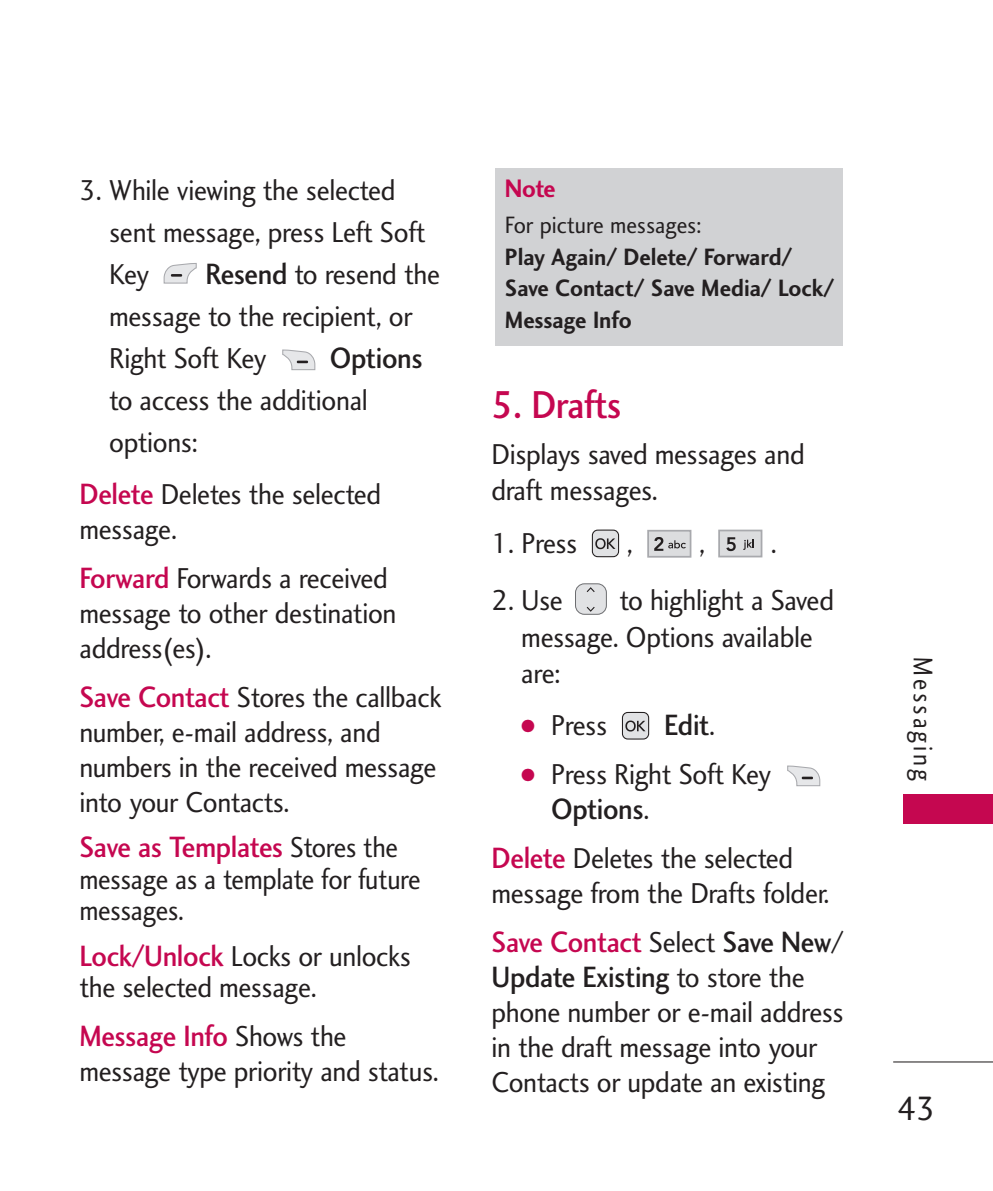
<style>
.page{position:relative;width:993px;height:1191px;background:#fff}
.page>*{position:absolute;margin:0;border:0;box-sizing:border-box;transform-origin:0 0}
.t1{font:40.25px "Charlotte Sans Medium Let Plain";letter-spacing:-.01em;color:#c50750;scale:.9 1}
.t2{font:35px "Charlotte Sans Book Let Plain";color:#231f20;scale:.93 1}
.t3{font:30.45px/35px "Charlotte Sans Medium Let Plain";letter-spacing:-.01em;color:#231f20;scale:.92 1}
.t4{font:30.45px "Charlotte Sans Medium Let Plain";letter-spacing:-.01em;color:#c50750;scale:.92 1}
.t5{font:29.75px/35px "Charlotte Sans Book Plain";letter-spacing:-.01em;color:#231f20;scale:.93 1}
.t6{font:29.75px/31.5px "Charlotte Sans Book Plain";letter-spacing:-.01em;color:#231f20;scale:.9 1}
.t7{font:28px "Charlotte Sans Book Let Plain";letter-spacing:.12em;color:#231f20;scale:.85 1}
.t8{font:26.25px "Charlotte Sans Bold Let Plain";color:#c50750;scale:.92 1}
.t9{font:24.5px/31.5px "Charlotte Sans Bold Plain";color:#231f20;scale:.93 1}
.t10{font:24.5px "Charlotte Sans Book Plain";color:#231f20;scale:.93 1}
.s1{font-family:"Charlotte Sans Medium Let Plain";font-size:30.45px}
.s2{font-family:"Charlotte Sans Medium Let Plain";font-size:30.45px;color:#c50750}
.s3{font-family:"Charlotte Sans Book Plain";font-size:29.75px;color:#231f20}
.s4{color:#c50750}
.s5{font-family:"Charlotte Sans Book Plain";font-size:29.75px}
</style>
<div class="page">
<hr style="left:892px;top:1061px;width:100px;height:1px;background:#231f20">
<div style="left:903px;top:794px;width:89px;height:29px;background:#c50750"></div>
<svg style="left:787px;top:765px;width:33px;height:21px"></svg>
<svg style="left:621px;top:711px;width:28px;height:29px"></svg>
<div style="left:575px;top:584px;width:31px;height:30px;background:#e1e2e4;border-radius:9px"></div>
<div style="left:575px;top:583px;width:31px;height:31px;border:1px solid #6c6d70;border-radius:9px"></div>
<svg style="left:586px;top:607px;width:8px;height:5px"></svg>
<svg style="left:586px;top:587px;width:8px;height:5px"></svg>
<div style="left:718px;top:530px;width:43px;height:26px;background:#dcdddf"></div>
<div style="left:718px;top:529px;width:44px;height:28px;border:2px solid #a8a9ad"></div>
<svg style="left:743px;top:539px;width:10px;height:11px"></svg>
<svg style="left:726px;top:537px;width:9px;height:14px"></svg>
<div style="left:648px;top:531px;width:42px;height:26px;background:#dcdddf"></div>
<div style="left:647px;top:530px;width:44px;height:27px;border:2px solid #a8a9ad"></div>
<svg style="left:654px;top:537px;width:31px;height:14px"></svg>
<svg style="left:591px;top:529px;width:28px;height:29px"></svg>
<div style="left:495px;top:168px;width:347px;height:178px;background:#d1d2d4"></div>
<svg style="left:282px;top:349px;width:34px;height:22px"></svg>
<svg style="left:163px;top:263px;width:34px;height:21px"></svg>
<p class="t5" style="left:109px;top:172px;width:341px;line-height:42px;text-indent:-30px">3. While viewing the selected sent message, press Left Soft<br>Key</p>
<p class="t5" style="left:109px;top:256px;width:357px;line-height:42px;text-indent:96px"><span class="s1">Resend</span> to resend the message to the recipient, or<br>Right Soft Key</p>
<p class="t3" style="left:330px;top:340px;width:102px">Options</p>
<p class="t5" style="left:109px;top:382px;width:279px;line-height:42px">to access the additional options:</p>
<p class="t5" style="left:79px;top:479px;width:326px"><span class="s2">Delete</span> Deletes the selected message.</p>
<p class="t5" style="left:79px;top:563px;width:342px"><span class="s2">Forward</span> Forwards a received message to other destination address(es).</p>
<p class="t5" style="left:79px;top:682px;width:390px"><span class="s2">Save Contact</span> Stores the callback number, e-mail address, and numbers in the received message into your Contacts.</p>
<p class="t4" style="left:79px;top:829px;width:348px">Save as Templates <span class="s3">Stores the</span></p>
<p class="t6" style="left:79px;top:866px;width:380px">message as a template for future messages.</p>
<p class="t5" style="left:79px;top:942px;width:357px;line-height:31.5px"><span class="s2">Lock/Unlock</span> Locks or unlocks the selected message.</p>
<p class="t4" style="left:79px;top:1017px;width:292px">Message Info <span class="s3">Shows the</span></p>
<p class="t5" style="left:79px;top:1056px;width:388px">message type priority and status.</p>
<p class="t8" style="left:505px;top:173px;width:57px">Note</p>
<p class="t10" style="left:505px;top:216px;width:213px">For picture messages:</p>
<p class="t9" style="left:505px;top:243px;width:355px">Play Again/ Delete/ Forward/<br>Save Contact/ Save Media/ Lock/<br>Message Info</p>
<h1 class="t1" style="left:491px;top:380px;width:146px">5. Drafts</h1>
<p class="t5" style="left:491px;top:440px;width:338px">Displays saved messages and draft messages.</p>
<p class="t5" style="left:491px;top:528px;width:94px">1. Press</p>
<p class="t5" style="left:626px;top:528px;width:8px">,</p>
<p class="t5" style="left:698px;top:528px;width:8px">,</p>
<p class="t5" style="left:770px;top:528px;width:8px">.</p>
<p class="t5" style="left:491px;top:585px;width:78px">2. Use</p>
<p class="t5" style="left:521px;top:584px;width:337px;line-height:36.8px;text-indent:98px">to highlight a Saved message. Options available are:</p>
<p class="t5" style="left:521px;top:710px;width:94px"><span class="s4">●</span> Press</p>
<p class="t3" style="left:664px;top:707px;width:57px">Edit<span class="s5">.</span></p>
<p class="t5" style="left:521px;top:759px;width:270px"><span class="s4">●</span> Press Right Soft Key</p>
<p class="t3" style="left:551px;top:791px;width:108px">Options<span class="s5">.</span></p>
<p class="t5" style="left:491px;top:843px;width:365px"><span class="s2">Delete</span> Deletes the selected message from the Drafts folder.</p>
<p class="t3" style="left:491px;top:924px;width:384px"><span class="s4">Save Contact</span> <span class="s5">Select</span> Save New<span class="s5">/<br></span>Update Existing <span class="s5">to store the</span></p>
<p class="t5" style="left:491px;top:997px;width:380px">phone number or e-mail address in the draft message into your<br>Contacts or update an existing</p>
<p class="t7" style="left:939px;top:657px;width:147px;rotate:90deg">Messaging</p>
<p class="t2" style="left:896px;top:1087px;width:43px">43</p>
</div>
